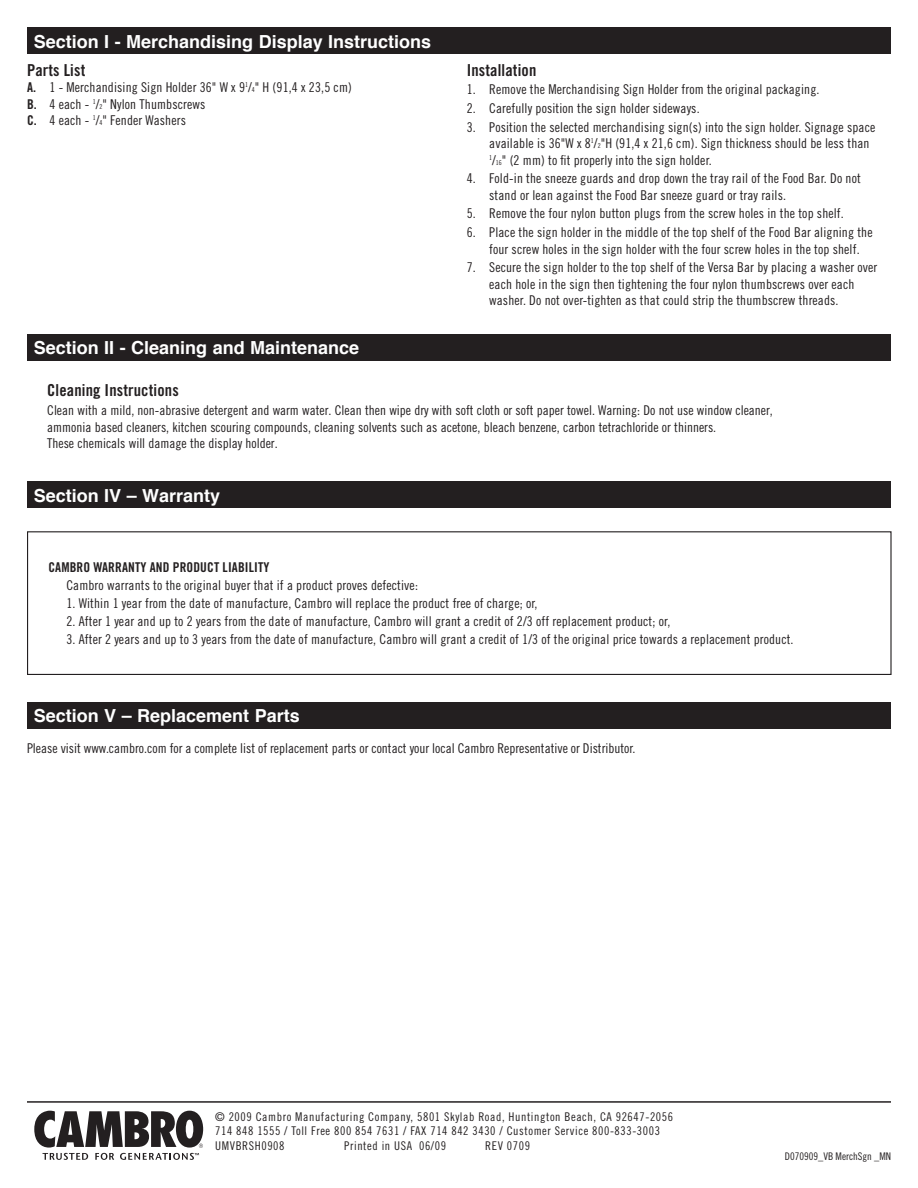
<style>
.page{position:relative;width:918px;height:1188px;background:#fff}
.page>*{position:absolute;margin:0;border:0;box-sizing:border-box;transform-origin:0 0}
.t1{font:700 18px "Helvetica";color:#fff}
.t2{font:16.5px "Trade Gothic Bold Cond Twenty";letter-spacing:.01em;color:#231f20}
.t3{font:13.5px/16.5px "Trade Gothic Cond Eighteen";letter-spacing:.01em;color:#231f20}
.t4{font:12px "Trade Gothic Cond Eighteen";letter-spacing:.05em;color:#231f20}
.t5{font:10.5px "Trade Gothic Cond Eighteen";color:#231f20}
.s1{font-family:"Trade Gothic Bold Cond Twenty"}
.s2{font-size:6.75px}
</style>
<div class="page">
<div style="left:27px;top:27px;width:864px;height:27px;background:#231f20"></div>
<div style="left:27px;top:334px;width:864px;height:27px;background:#231f20"></div>
<svg style="left:34px;top:1111px;width:169px;height:49px"></svg>
<div style="left:27px;top:481px;width:864px;height:27px;background:#231f20"></div>
<div style="left:27px;top:702px;width:864px;height:26px;background:#231f20"></div>
<div style="left:27px;top:531px;width:865px;height:144px;border:1px solid #231f20"></div>
<hr style="left:27px;top:1101px;width:864px;height:2px;background:#231f20">
<p class="t1" style="left:34px;top:25px;width:399px">Section I - Merchandising Display Instructions</p>
<p class="t2" style="left:27px;top:60px;width:60px">Parts List</p>
<p class="t3" style="left:27px;top:79px;width:326px"><span class="s1">A.</span> 1 - Merchandising Sign Holder 36" W x 9<sup>1</sup>/<span class="s2">4</span>" H (91,4 x 23,5 cm)</p>
<p class="t3" style="left:27px;top:95px;width:180px"><span class="s1">B.</span> 4 each - <sup>1</sup>/<span class="s2">2</span>" Nylon Thumbscrews</p>
<p class="t3" style="left:27px;top:112px;width:160px"><span class="s1">C.</span> 4 each - <sup>1</sup>/<span class="s2">4</span>" Fender Washers</p>
<p class="t1" style="left:34px;top:332px;width:327px">Section II - Cleaning and Maintenance</p>
<p class="t2" style="left:467px;top:60px;width:71px">Installation</p>
<p class="t3" style="left:467px;top:81px;width:352px">1. Remove the Merchandising Sign Holder from the original packaging.</p>
<p class="t3" style="left:467px;top:100px;width:233px">2. Carefully position the sign holder sideways.</p>
<p class="t3" style="left:489px;top:118px;width:388px;text-indent:-22px">3. Position the selected merchandising sign(s) into the sign holder. Signage space available is 36"W x 8<sup>1</sup>/<span class="s2">2</span>"H (91,4 x 21,6 cm). Sign thickness should be less than<br><sup>1</sup>/<span class="s2">16</span>" (2 mm) to fit properly into the sign holder.</p>
<p class="t3" style="left:489px;top:170px;width:373px;text-indent:-22px">4. Fold-in the sneeze guards and drop down the tray rail of the Food Bar. Do not stand or lean against the Food Bar sneeze guard or tray rails.</p>
<p class="t3" style="left:467px;top:205px;width:377px">5. Remove the four nylon button plugs from the screw holes in the top shelf.</p>
<p class="t3" style="left:467px;top:224px;width:407px;text-align:center">6. Place the sign holder in the middle of the top shelf of the Food Bar aligning the four screw holes in the sign holder with the four screw holes in the top shelf.</p>
<p class="t3" style="left:489px;top:259px;width:390px;text-indent:-22px">7. Secure the sign holder to the top shelf of the Versa Bar by placing a washer over each hole in the sign then tightening the four nylon thumbscrews over each washer. Do not over-tighten as that could strip the thumbscrew threads.</p>
<p class="t2" style="left:47px;top:380px;width:133px">Cleaning Instructions</p>
<p class="t3" style="left:47px;top:402px;width:727px">Clean with a mild, non-abrasive detergent and warm water. Clean then wipe dry with soft cloth or soft paper towel. Warning: Do not use window cleaner, ammonia based cleaners, kitchen scouring compounds, cleaning solvents such as acetone, bleach benzene, carbon tetrachloride or thinners.<br>These chemicals will damage the display holder.</p>
<p class="t1" style="left:34px;top:479px;width:188px">Section IV – Warranty</p>
<p class="t3" style="left:66px;top:558px;width:353px;line-height:18px;text-indent:-18px"><span class="s1">CAMBRO WARRANTY AND PRODUCT LIABILITY<br></span>Cambro warrants to the original buyer that if a product proves defective:</p>
<p class="t3" style="left:66px;top:595px;width:473px">1. Within 1 year from the date of manufacture, Cambro will replace the product free of charge; or,</p>
<p class="t3" style="left:66px;top:613px;width:605px">2. After 1 year and up to 2 years from the date of manufacture, Cambro will grant a credit of 2/3 off replacement product; or,</p>
<p class="t3" style="left:66px;top:631px;width:727px">3. After 2 years and up to 3 years from the date of manufacture, Cambro will grant a credit of 1/3 of the original price towards a replacement product.</p>
<p class="t1" style="left:34px;top:700px;width:268px">Section V – Replacement Parts</p>
<p class="t3" style="left:27px;top:740px;width:608px">Please visit www.cambro.com for a complete list of replacement parts or contact your local Cambro Representative or Distributor.</p>
<p class="t4" style="left:215px;top:1110px;width:459px">© 2009 Cambro Manufacturing Company, 5801 Skylab Road, Huntington Beach, CA 92647-2056</p>
<p class="t4" style="left:215px;top:1124px;width:446px">714 848 1555 / Toll Free 800 854 7631 / FAX 714 842 3430 / Customer Service 800-833-3003</p>
<p class="t4" style="left:215px;top:1138px;width:71px">UMVBRSH0908</p>
<p class="t4" style="left:344px;top:1138px;width:103px">Printed in USA 06/09</p>
<p class="t4" style="left:485px;top:1138px;width:46px">REV 0709</p>
<p class="t5" style="left:785px;top:1150px;width:108px">D070909_VB MerchSgn _MN</p>
</div>
